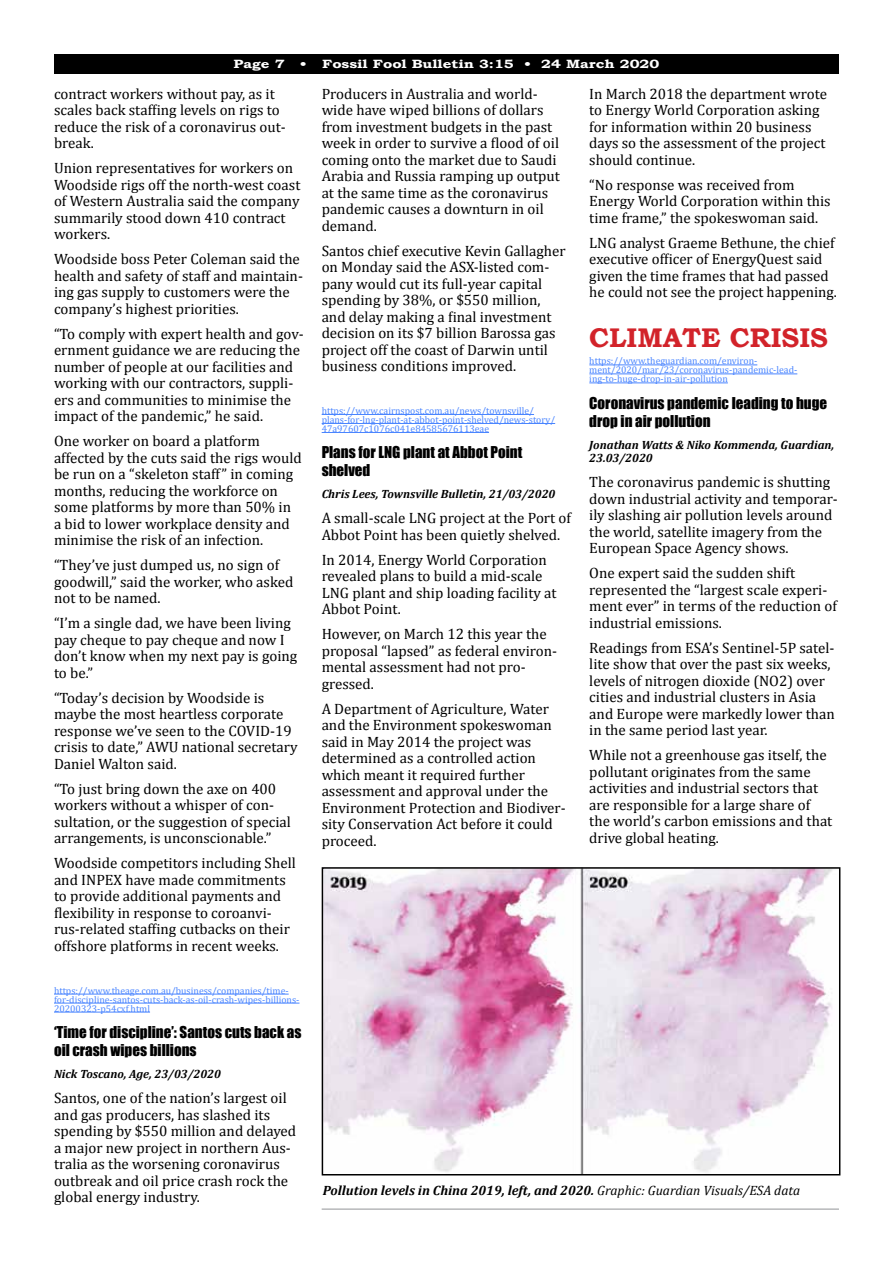
<style>
.page{position:relative;width:893px;height:1263px;background:#fff}
.page>*{position:absolute;margin:0;border:0;box-sizing:border-box;transform-origin:0 0}
.t1{font:700 27px "Bookman Old Style";color:#d2232a}
.t2{font:15px/16.5px "Cambria";color:#000}
.t3{font:15px/18px "Impact";color:#000}
.t4{font:italic 700 13.5px "Cambria";color:#000}
.t5{font:italic 700 12px/13.5px "Cambria";color:#000}
.t6{font:700 12px "Bookman Old Style";color:#fff;scale:1.25 1}
.t7{font:9.75px/9px "Cambria";color:#4a85ff}
.s1{font-weight:400}
</style>
<div class="page">
<div style="left:54px;top:54px;width:785px;height:20px;background:#000"></div>
<hr style="left:54px;top:994px;width:235px;height:1px;background:#4a85ff">
<hr style="left:54px;top:1003px;width:245px;height:1px;background:#4a85ff">
<hr style="left:54px;top:1012px;width:96px;height:1px;background:#4a85ff">
<hr style="left:322px;top:414px;width:212px;height:1px;background:#4a85ff">
<hr style="left:322px;top:423px;width:233px;height:1px;background:#4a85ff">
<hr style="left:322px;top:432px;width:167px;height:1px;background:#4a85ff">
<hr style="left:589px;top:365px;width:168px;height:1px;background:#4a85ff">
<hr style="left:589px;top:374px;width:208px;height:1px;background:#4a85ff">
<hr style="left:589px;top:383px;width:139px;height:1px;background:#4a85ff">
<img style="left:325px;top:870px;width:507px;height:302px">
<div style="left:322px;top:867px;width:518px;height:308px;border:2px solid #000"></div>
<hr style="left:322px;top:1209px;width:517px;height:1px;background:#939598">
<p class="t6" style="left:234px;top:57px;width:42px">Page 7</p>
<p class="t6" style="left:300px;top:57px;width:289px">• Fossil Fool Bulletin 3:15 • 24 March 2020</p>
<p class="t2" style="left:54px;top:85px;width:233px">contract workers without pay, as it scales back staffing levels on rigs to reduce the risk of a coronavirus out&shy;break.</p>
<p class="t2" style="left:54px;top:160px;width:248px">Union representatives for workers on<br>Woodside rigs off the north-west coast of Western Australia said the company summarily stood down 410 contract workers.</p>
<p class="t2" style="left:54px;top:251px;width:250px">Woodside boss Peter Coleman said the health and safety of staff and maintain&shy;ing gas supply to customers were the company’s highest priorities.</p>
<p class="t2" style="left:54px;top:325px;width:251px">“To comply with expert health and gov&shy;ernment guidance we are reducing the number of people at our facilities and working with our contractors, suppli&shy;ers and communities to minimise the impact of the pandemic,” he said.</p>
<p class="t2" style="left:54px;top:433px;width:249px">One worker on board a platform affected by the cuts said the rigs would be run on a “skeleton staff” in coming months, reducing the workforce on some platforms by more than 50% in a bid to lower workplace density and minimise the risk of an infection.</p>
<p class="t2" style="left:54px;top:557px;width:241px">“They’ve just dumped us, no sign of goodwill,” said the worker, who asked not to be named.</p>
<p class="t2" style="left:54px;top:615px;width:245px">“I’m a single dad, we have been living pay cheque to pay cheque and now I don’t know when my next pay is going to be.”</p>
<p class="t2" style="left:54px;top:689px;width:245px">“Today’s decision by Woodside is maybe the most heartless corporate response we’ve seen to the COVID-19 crisis to date,” AWU national secretary<br>Daniel Walton said.</p>
<p class="t2" style="left:54px;top:780px;width:238px">“To just bring down the axe on 400 workers without a whisper of con&shy;sultation, or the suggestion of special arrangements, is unconscionable.”</p>
<p class="t2" style="left:54px;top:855px;width:243px">Woodside competitors including Shell and INPEX have made commitments to provide additional payments and flexibility in response to coroanvi&shy;rus-related staffing cutbacks on their offshore platforms in recent weeks.</p>
<p class="t7" style="left:54px;top:986px;width:247px">https://www.theage.com.au/business/companies/time&shy;for-discipline-santos-cuts-back-as-oil-crash-wipes-billions-<br>20200323-p54cxf.html</p>
<p class="t3" style="left:54px;top:1023px;width:249px">‘Time for discipline’: Santos cuts back as oil crash wipes billions</p>
<p class="t5" style="left:54px;top:1067px;width:169px">Nick Toscano, Age, 23/03/2020</p>
<p class="t2" style="left:54px;top:1089px;width:244px">Santos, one of the nation’s largest oil and gas producers, has slashed its spending by $550 million and delayed a major new project in northern Aus&shy;tralia as the worsening coronavirus outbreak and oil price crash rock the global energy industry.</p>
<p class="t2" style="left:322px;top:85px;width:240px">Producers in Australia and world&shy;wide have wiped billions of dollars from investment budgets in the past week in order to survive a flood of oil coming onto the market due to Saudi<br>Arabia and Russia ramping up output at the same time as the coronavirus pandemic causes a downturn in oil demand.</p>
<p class="t2" style="left:322px;top:242px;width:245px">Santos chief executive Kevin Gallagher on Monday said the ASX-listed com&shy;pany would cut its full-year capital spending by 38%, or $550 million, and delay making a final investment decision on its $7 billion Barossa gas project off the coast of Darwin until business conditions improved.</p>
<p class="t7" style="left:322px;top:406px;width:235px">https://www.cairnspost.com.au/news/townsville/ plans-for-lng-plant-at-abbot-point-shelved/news-story/<br>47a97607c1076c041e84585676113eae</p>
<p class="t3" style="left:322px;top:443px;width:202px">Plans for LNG plant at Abbot Point shelved</p>
<p class="t5" style="left:322px;top:487px;width:235px">Chris Lees, Townsville Bulletin, 21/03/2020</p>
<p class="t2" style="left:322px;top:510px;width:251px">A small-scale LNG project at the Port of<br>Abbot Point has been quietly shelved.</p>
<p class="t2" style="left:322px;top:551px;width:237px">In 2014, Energy World Corporation revealed plans to build a mid-scale<br>LNG plant and ship loading facility at<br>Abbot Point.</p>
<p class="t2" style="left:322px;top:626px;width:237px">However, on March 12 this year the proposal “lapsed” as federal environ&shy;mental assessment had not pro&shy;gressed.</p>
<p class="t2" style="left:322px;top:700px;width:246px">A Department of Agriculture, Water and the Environment spokeswoman said in May 2014 the project was determined as a controlled action which meant it required further assessment and approval under the<br>Environment Protection and Biodiver&shy;sity Conservation Act before it could proceed.</p>
<p class="t2" style="left:589px;top:85px;width:239px">In March 2018 the department wrote to Energy World Corporation asking for information within 20 business days so the assessment of the project should continue.</p>
<p class="t2" style="left:589px;top:176px;width:243px">“No response was received from<br>Energy World Corporation within this time frame,” the spokeswoman said.</p>
<p class="t2" style="left:589px;top:234px;width:249px">LNG analyst Graeme Bethune, the chief executive officer of EnergyQuest said given the time frames that had passed he could not see the project happening.</p>
<h1 class="t1" style="left:589px;top:321px;width:240px">CLIMATE CRISIS</h1>
<p class="t7" style="left:589px;top:356px;width:209px">https://www.theguardian.com/environ&shy;ment/2020/mar/23/coronavirus-pandemic-lead&shy;ing-to-huge-drop-in-air-pollution</p>
<p class="t3" style="left:589px;top:393px;width:239px">Coronavirus pandemic leading to huge drop in air pollution</p>
<p class="t5" style="left:589px;top:438px;width:246px">Jonathan Watts &amp; Niko Kommenda, Guardian,<br>23.03/2020</p>
<p class="t2" style="left:589px;top:474px;width:250px">The coronavirus pandemic is shutting down industrial activity and temporar&shy;ily slashing air pollution levels around the world, satellite imagery from the European Space Agency shows.</p>
<p class="t2" style="left:589px;top:565px;width:249px">One expert said the sudden shift represented the “largest scale experi&shy;ment ever” in terms of the reduction of industrial emissions.</p>
<p class="t2" style="left:589px;top:639px;width:247px">Readings from ESA’s Sentinel-5P satel&shy;lite show that over the past six weeks, levels of nitrogen dioxide (NO2) over cities and industrial clusters in Asia and Europe were markedly lower than in the same period last year.</p>
<p class="t2" style="left:589px;top:747px;width:245px">While not a greenhouse gas itself, the pollutant originates from the same activities and industrial sectors that are responsible for a large share of the world’s carbon emissions and that drive global heating.</p>
<p class="t4" style="left:323px;top:1182px;width:479px">Pollution levels in China 2019, left, and 2020. <span class="s1">Graphic: Guardian Visuals/ESA data</span></p>
</div>
